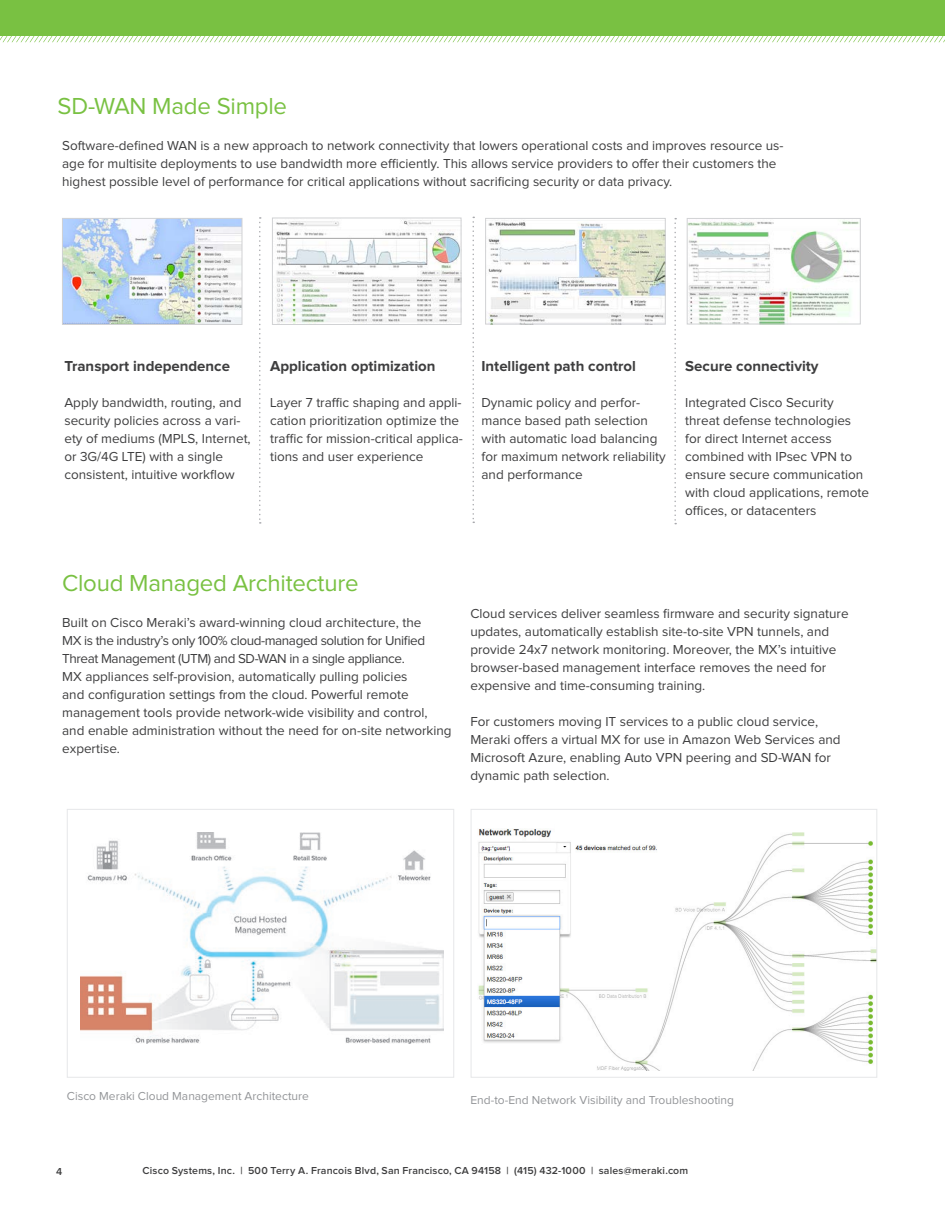
<style>
.page{position:relative;width:945px;height:1215px;background:#fff}
.page>*{position:absolute;margin:0;border:0;box-sizing:border-box;transform-origin:0 0}
.H2_Rule{font:24px "Proxima Nova";letter-spacing:-.01em;color:#79c142}
.t1{font:700 15px "Proxima Nova";color:#3e3e3f}
.Bullets{font:13.5px/18px "Proxima Nova";color:#3e3e3f}
.t2{font:12px "Proxima Nova";color:#939598}
.t3{font:600 10.5px "Proxima Nova";letter-spacing:.02em;color:#3e3e3f}
</style>
<div class="page">
<div style="left:0;top:0;width:945px;height:35px;background:#79c142"></div>
<svg style="left:0;top:35px;width:945px;height:7px"></svg>
<img style="left:689px;top:221px;width:170px;height:101px">
<div style="left:687px;top:218px;width:174px;height:106px;border:1px solid #d1d2d4"></div>
<img style="left:276px;top:220px;width:183px;height:103px">
<div style="left:272px;top:218px;width:189px;height:107px;border:1px solid #d1d2d4"></div>
<img style="left:488px;top:220px;width:176px;height:102px">
<div style="left:485px;top:218px;width:181px;height:106px;border:1px solid #d1d2d4"></div>
<img style="left:64px;top:220px;width:176px;height:103px">
<div style="left:62px;top:218px;width:180px;height:107px;border:1px solid #d1d2d4"></div>
<svg style="left:259px;top:217px;width:2px;height:307px"></svg>
<svg style="left:472px;top:217px;width:2px;height:306px"></svg>
<svg style="left:674px;top:218px;width:2px;height:306px"></svg>
<img style="left:80px;top:833px;width:364px;height:210px">
<div style="left:67px;top:809px;width:387px;height:269px;border:1px solid #e6e7e9"></div>
<img style="left:478px;top:828px;width:397px;height:243px">
<div style="left:471px;top:809px;width:406px;height:269px;border:1px solid #e6e7e9"></div>
<div style="left:555px;top:818px;width:23px;height:19px;background:#fff"></div>
<p class="H2_Rule" style="left:58px;top:95px;width:231px">SD-WAN Made Simple</p>
<p class="Bullets" style="left:62px;top:137px;width:723px">Software-defined WAN is a new approach to network connectivity that lowers operational costs and improves resource us&shy;age for multisite deployments to use bandwidth more efficiently. This allows service providers to offer their customers the highest possible level of performance for critical applications without sacrificing security or data privacy.</p>
<h3 class="t1" style="left:64px;top:359px;width:167px">Transport independence</h3>
<p class="Bullets" style="left:64px;top:394px;width:188px">Apply bandwidth, routing, and security policies across a vari&shy;ety of mediums (MPLS, Internet, or 3G/4G LTE) with a single consistent, intuitive workflow</p>
<h3 class="t1" style="left:270px;top:359px;width:167px">Application optimization</h3>
<p class="Bullets" style="left:270px;top:394px;width:194px">Layer 7 traffic shaping and appli&shy;cation prioritization optimize the traffic for mission-critical applica&shy;tions and user experience</p>
<h3 class="t1" style="left:482px;top:359px;width:156px">Intelligent path control</h3>
<p class="Bullets" style="left:482px;top:394px;width:186px">Dynamic policy and perfor&shy;mance based path selection with automatic load balancing for maximum network reliability and performance</p>
<h3 class="t1" style="left:685px;top:359px;width:135px">Secure connectivity</h3>
<p class="Bullets" style="left:685px;top:394px;width:185px">Integrated Cisco Security threat defense technologies for direct Internet access combined with IPsec VPN to ensure secure communication with cloud applications, remote offices, or datacenters</p>
<p class="H2_Rule" style="left:62px;top:572px;width:298px">Cloud Managed Architecture</p>
<p class="Bullets" style="left:62px;top:614px;width:391px">Built on Cisco Meraki’s award-winning cloud architecture, the<br>MX is the industry’s only 100% cloud-managed solution for Unified Threat Management (UTM) and SD-WAN in a single appliance.<br>MX appliances self-provision, automatically pulling policies<br>and configuration settings from the cloud. Powerful remote management tools provide network-wide visibility and control, and enable administration without the need for on-site networking expertise.</p>
<p class="Bullets" style="left:470px;top:605px;width:380px">Cloud services deliver seamless firmware and security signature updates, automatically establish site-to-site VPN tunnels, and provide 24x7 network monitoring. Moreover, the MX’s intuitive browser-based management interface removes the need for expensive and time-consuming training.</p>
<p class="Bullets" style="left:470px;top:713px;width:372px">For customers moving IT services to a public cloud service, Meraki offers a virtual MX for use in Amazon Web Services and Microsoft Azure, enabling Auto VPN peering and SD-WAN for dynamic path selection.</p>
<p class="t2" style="left:67px;top:1090px;width:243px">Cisco Meraki Cloud Management Architecture</p>
<p class="t2" style="left:470px;top:1094px;width:265px">End-to-End Network Visibility and Troubleshooting</p>
<p class="t3" style="left:56px;top:1166px;width:8px">4</p>
<p class="t3" style="left:143px;top:1166px;width:547px">Cisco Systems, Inc. | 500 Terry A. Francois Blvd, San Francisco, CA 94158 | (415) 432-1000 | sales@meraki.com</p>
</div>
